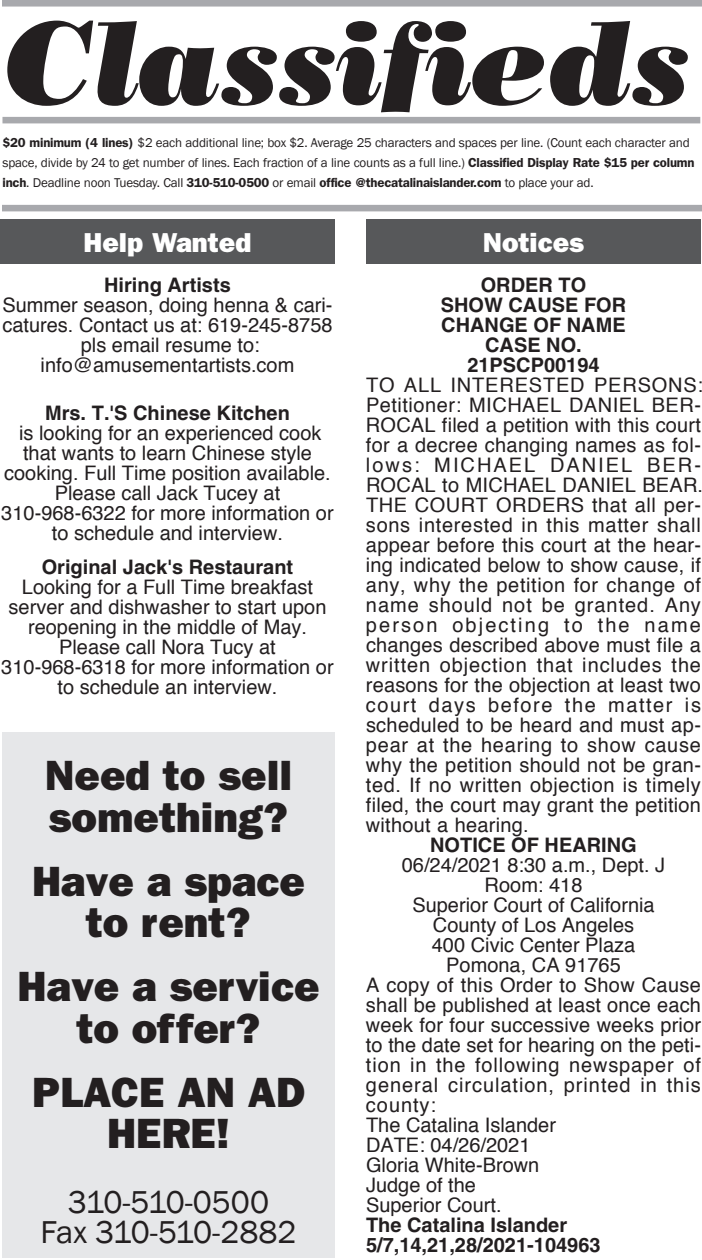
<style>
.page{position:relative;width:702px;height:1260px;background:#fff}
.page>*{position:absolute;margin:0;border:0;box-sizing:border-box;transform-origin:0 0}
.cutline_credit{font:italic 118px "Bodoni Poster";letter-spacing:-.01em;color:#231f20}
.t1{font:800 42.5px/41.5px "Franklin Gothic";color:#231f20;text-align:center}
.t2{font:32.5px "Franklin Gothic";letter-spacing:-.025em;color:#231f20}
.cutline_credit-2{font:800 27.5px "Franklin Gothic";color:#fff}
.t3{font:20px/20px "Helvetica";letter-spacing:.01em;color:#231f20;text-align:center}
.t4{font:700 20px "Helvetica";color:#231f20}
.t5{font:20px "Helvetica";letter-spacing:.045em;color:#231f20}
.t6{font:20px "Helvetica";letter-spacing:.03em;color:#231f20}
.t7{font:20px "Helvetica";letter-spacing:.035em;color:#231f20}
.t8{font:20px "Helvetica";letter-spacing:.05em;color:#231f20}
.t9{font:20px "Helvetica";letter-spacing:.075em;color:#231f20}
.t10{font:20px "Helvetica";letter-spacing:.105em;color:#231f20}
.t11{font:20px "Helvetica";letter-spacing:.04em;color:#231f20}
.t12{font:20px "Helvetica";letter-spacing:.1em;color:#231f20}
.cutline_credit-3{font:13px/19.8px "Franklin Gothic";letter-spacing:-.015em;color:#231f20}
.s1{font-weight:600}
.s2{font-weight:700}
</style>
<div class="page">
<div style="left:2px;top:117px;width:698px;height:6px;background:#a8a9ad"></div>
<div style="left:2px;top:205px;width:700px;height:6px;background:#a8a9ad"></div>
<div style="left:2px;top:0;width:700px;height:7px;background:#a8a9ad"></div>
<div style="left:2px;top:732px;width:333px;height:526px;background:#e6e7e9"></div>
<div style="left:0;top:219px;width:335px;height:45px;background:#57585a"></div>
<div style="left:366px;top:219px;width:335px;height:45px;background:#57585a"></div>
<p class="cutline_credit" style="left:2px;top:-8px;width:691px">Classifieds</p>
<p class="cutline_credit-3" style="left:2px;top:134px;width:694px"><span class="s1">$20 minimum (4 lines)</span> $2 each additional line; box $2. Average 25 characters and spaces per line. (Count each character and space, divide by 24 to get number of lines. Each fraction of a line counts as a full line.) <span class="s1">Classified Display Rate $15 per column inch</span>. Deadline noon Tuesday. Call <span class="s1">310-510-0500</span> or email <span class="s1">office @thecatalinaislander.com</span> to place your ad.</p>
<p class="cutline_credit-2" style="left:84px;top:226px;width:169px">Help Wanted</p>
<p class="t3" style="left:2px;top:274px;width:332px"><span class="s2">Hiring Artists<br></span>Summer season, doing henna &amp; cari&shy;catures. Contact us at: 619-245-8758 pls email resume to: info@amusementartists.com</p>
<p class="t3" style="left:1px;top:403px;width:334px"><span class="s2">Mrs. T.'S Chinese Kitchen<br></span>is looking for an experienced cook that wants to learn Chinese style cooking. Full Time position available.<br>Please call Jack Tucey at<br>310-968-6322 for more information or to schedule and interview.</p>
<p class="t3" style="left:1px;top:557px;width:334px"><span class="s2">Original Jack's Restaurant<br></span>Looking for a Full Time breakfast server and dishwasher to start upon reopening in the middle of May.<br>Please call Nora Tucy at<br>310-968-6318 for more information or to schedule an interview.</p>
<p class="t1" style="left:45px;top:755px;width:249px;text-align:left">Need to sell something?</p>
<p class="t1" style="left:32px;top:861px;width:274px">Have a space to rent?</p>
<p class="t1" style="left:17px;top:966px;width:304px">Have a service to offer?</p>
<p class="t1" style="left:32px;top:1072px;width:274px">PLACE AN AD<br>HERE!</p>
<p class="t2" style="left:68px;top:1182px;width:203px">310-510-0500</p>
<p class="t2" style="left:40px;top:1212px;width:258px">Fax 310-510-2882</p>
<p class="cutline_credit-2" style="left:483px;top:226px;width:103px">Notices</p>
<p class="t4" style="left:481px;top:272px;width:107px">ORDER TO</p>
<p class="t4" style="left:441px;top:292px;width:187px">SHOW CAUSE FOR</p>
<p class="t4" style="left:441px;top:312px;width:186px">CHANGE OF NAME</p>
<p class="t4" style="left:485px;top:332px;width:98px">CASE NO.</p>
<p class="t4" style="left:467px;top:352px;width:134px">21PSCP00194</p>
<p class="t11" style="left:366px;top:368px;width:339px">TO ALL INTERESTED PERSONS:</p>
<p class="t3" style="left:366px;top:394px;width:336px">Petitioner: MICHAEL DANIEL BER-</p>
<p class="t3" style="left:366px;top:414px;width:336px">ROCAL filed a petition with this court</p>
<p class="t3" style="left:366px;top:434px;width:337px">for a decree changing names as fol-</p>
<p class="t12" style="left:366px;top:448px;width:337px">lows: MICHAEL DANIEL BER-</p>
<p class="t3" style="left:366px;top:474px;width:339px">ROCAL to MICHAEL DANIEL BEAR.</p>
<p class="t3" style="left:366px;top:494px;width:336px">THE COURT ORDERS that all per-</p>
<p class="t7" style="left:366px;top:508px;width:337px">sons interested in this matter shall</p>
<p class="t3" style="left:366px;top:534px;width:337px">appear before this court at the hear-</p>
<p class="t3" style="left:366px;top:554px;width:336px">ing indicated below to show cause, if</p>
<p class="t6" style="left:366px;top:568px;width:337px">any, why the petition for change of</p>
<p class="t8" style="left:366px;top:588px;width:337px">name should not be granted. Any</p>
<p class="t10" style="left:366px;top:608px;width:336px">person objecting to the name</p>
<p class="t3" style="left:366px;top:634px;width:336px">changes described above must file a</p>
<p class="t5" style="left:366px;top:648px;width:336px">written objection that includes the</p>
<p class="t3" style="left:366px;top:674px;width:337px">reasons for the objection at least two</p>
<p class="t9" style="left:366px;top:688px;width:337px">court days before the matter is</p>
<p class="t3" style="left:366px;top:714px;width:336px">scheduled to be heard and must ap-</p>
<p class="t7" style="left:366px;top:728px;width:336px">pear at the hearing to show cause</p>
<p class="t3" style="left:366px;top:754px;width:336px">why the petition should not be gran-</p>
<p class="t6" style="left:366px;top:768px;width:336px">ted. If no written objection is timely</p>
<p class="t3" style="left:366px;top:794px;width:337px">filed, the court may grant the petition</p>
<p class="t3" style="left:366px;top:814px;width:164px">without a hearing.</p>
<p class="t4" style="left:430px;top:832px;width:208px">NOTICE OF HEARING</p>
<p class="t3" style="left:402px;top:854px;width:265px">06/24/2021 8:30 a.m., Dept. J</p>
<p class="t3" style="left:485px;top:874px;width:99px">Room: 418</p>
<p class="t3" style="left:412px;top:894px;width:244px">Superior Court of California</p>
<p class="t3" style="left:433px;top:914px;width:203px">County of Los Angeles</p>
<p class="t3" style="left:432px;top:934px;width:205px">400 Civic Center Plaza</p>
<p class="t3" style="left:446px;top:954px;width:176px">Pomona, CA 91765</p>
<p class="t3" style="left:366px;top:974px;width:336px">A copy of this Order to Show Cause</p>
<p class="t3" style="left:366px;top:994px;width:337px">shall be published at least once each</p>
<p class="t3" style="left:366px;top:1014px;width:336px">week for four successive weeks prior</p>
<p class="t3" style="left:366px;top:1034px;width:337px">to the date set for hearing on the peti-</p>
<p class="t5" style="left:366px;top:1048px;width:336px">tion in the following newspaper of</p>
<p class="t5" style="left:366px;top:1068px;width:336px">general circulation, printed in this</p>
<p class="t3" style="left:366px;top:1094px;width:72px">county:</p>
<p class="t3" style="left:366px;top:1114px;width:192px">The Catalina Islander</p>
<p class="t3" style="left:366px;top:1134px;width:166px">DATE: 04/26/2021</p>
<p class="t3" style="left:366px;top:1154px;width:175px">Gloria White-Brown</p>
<p class="t3" style="left:366px;top:1174px;width:112px">Judge of the</p>
<p class="t3" style="left:366px;top:1194px;width:137px">Superior Court.</p>
<p class="t4" style="left:366px;top:1212px;width:203px">The Catalina Islander</p>
<p class="t4" style="left:366px;top:1232px;width:236px">5/7,14,21,28/2021-104963</p>
</div>
